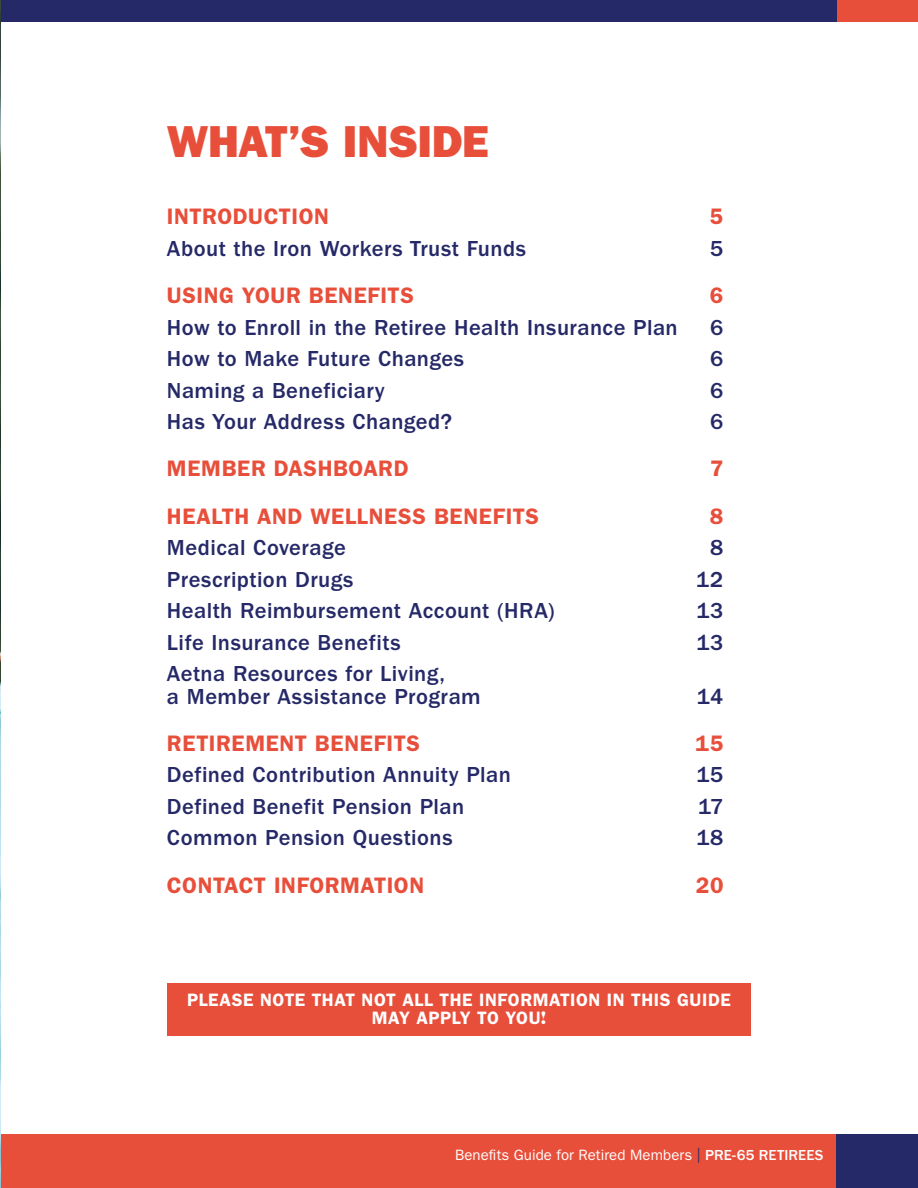
<style>
.page{position:relative;width:918px;height:1188px;background:#fff}
.page>*{position:absolute;margin:0;border:0;box-sizing:border-box;transform-origin:0 0}
.Headline{font:45px "ITC Franklin Gothic Std Hvy";letter-spacing:-.005em;color:#e84f3b}
.t1{font:500 22.5px/22.5px "ITC Franklin Gothic Std";letter-spacing:.02em;color:#252967}
.t2{font:600 22.5px "ITC Franklin Gothic Std";letter-spacing:.025em;color:#e84f3b}
.t3{font:600 18px/18px "ITC Franklin Gothic Std";letter-spacing:.03em;color:#fff;text-align:center}
.t4{font:15px "ITC Franklin Gothic Std";letter-spacing:.005em;color:#fff}
.s1{font-family:"Quiche Sans";font-weight:800}
.s2{color:#252967}
.s3{font-weight:500}
</style>
<div class="page">
<div style="left:1px;top:0;width:836px;height:22px;background:#252967"></div>
<div style="left:837px;top:0;width:81px;height:22px;background:#e84f3b"></div>
<div style="left:0;top:1134px;width:851px;height:54px;background:#e84f3b"></div>
<div style="left:837px;top:1134px;width:81px;height:54px;background:#252967"></div>
<div style="left:167px;top:984px;width:584px;height:52px;background:#e84f3b"></div>
<img style="left:0;top:0;width:1px;height:1188px">
<p class="Headline" style="left:167px;top:115px;width:324px">WHAT’S INSIDE</p>
<p class="t2" style="left:167px;top:203px;width:164px">INTRODUCTION</p>
<p class="t2" style="left:710px;top:203px;width:15px">5</p>
<p class="t1" style="left:167px;top:237px;width:360px">About the Iron Workers Trust Funds</p>
<p class="t1" style="left:710px;top:237px;width:15px">5</p>
<p class="t2" style="left:167px;top:282px;width:248px">USING YOUR BENEFITS</p>
<p class="t2" style="left:710px;top:282px;width:15px">6</p>
<p class="t1" style="left:167px;top:316px;width:512px">How to Enroll in the Retiree Health Insurance Plan</p>
<p class="t1" style="left:710px;top:316px;width:15px">6</p>
<p class="t1" style="left:167px;top:348px;width:299px">How to Make Future Changes</p>
<p class="t1" style="left:710px;top:348px;width:15px">6</p>
<p class="t1" style="left:167px;top:379px;width:219px">Naming a Beneficiary</p>
<p class="t1" style="left:710px;top:379px;width:15px">6</p>
<p class="t1" style="left:167px;top:411px;width:287px">Has Your Address Changed?</p>
<p class="t1" style="left:710px;top:411px;width:15px">6</p>
<p class="t2" style="left:167px;top:455px;width:243px">MEMBER DASHBOARD</p>
<p class="t2" style="left:710px;top:455px;width:15px">7</p>
<p class="t2" style="left:167px;top:503px;width:374px">HEALTH AND WELLNESS BENEFITS</p>
<p class="t2" style="left:710px;top:503px;width:15px">8</p>
<p class="t1" style="left:167px;top:537px;width:180px">Medical Coverage</p>
<p class="t1" style="left:710px;top:537px;width:15px">8</p>
<p class="t1" style="left:167px;top:568px;width:188px">Prescription Drugs</p>
<p class="t1" style="left:696px;top:568px;width:29px">12</p>
<p class="t1" style="left:167px;top:600px;width:389px">Health Reimbursement Account (HRA)</p>
<p class="t1" style="left:696px;top:600px;width:29px">13</p>
<p class="t1" style="left:167px;top:631px;width:235px">Life Insurance Benefits</p>
<p class="t1" style="left:696px;top:631px;width:29px">13</p>
<p class="t1" style="left:167px;top:663px;width:315px">Aetna Resources for Living,<br>a Member Assistance Program</p>
<p class="t1" style="left:697px;top:685px;width:28px">14</p>
<p class="t2" style="left:167px;top:730px;width:254px">RETIREMENT BENEFITS</p>
<p class="t2" style="left:696px;top:730px;width:29px">15</p>
<p class="t1" style="left:167px;top:764px;width:345px">Defined Contribution Annuity Plan</p>
<p class="t1" style="left:696px;top:764px;width:28px">15</p>
<p class="t1" style="left:167px;top:795px;width:299px">Defined Benefit Pension Plan</p>
<p class="t1" style="left:698px;top:795px;width:27px">17</p>
<p class="t1" style="left:167px;top:827px;width:287px">Common Pension Questions</p>
<p class="t1" style="left:696px;top:827px;width:29px">18</p>
<p class="t2" style="left:167px;top:872px;width:259px">CONTACT INFORMATION</p>
<p class="t2" style="left:696px;top:872px;width:29px">20</p>
<h3 class="t3" style="left:187px;top:991px;width:545px">PLEASE NOTE THAT NOT ALL THE INFORMATION IN THIS GUIDE<br>MAY APPLY TO YOU<span class="s1">!</span></h3>
<p class="t4" style="left:455px;top:1146px;width:370px">Benefits Guide for Retired Members <span class="s2">|</span> <span class="s3">PRE-65 RETIREES</span></p>
</div>
